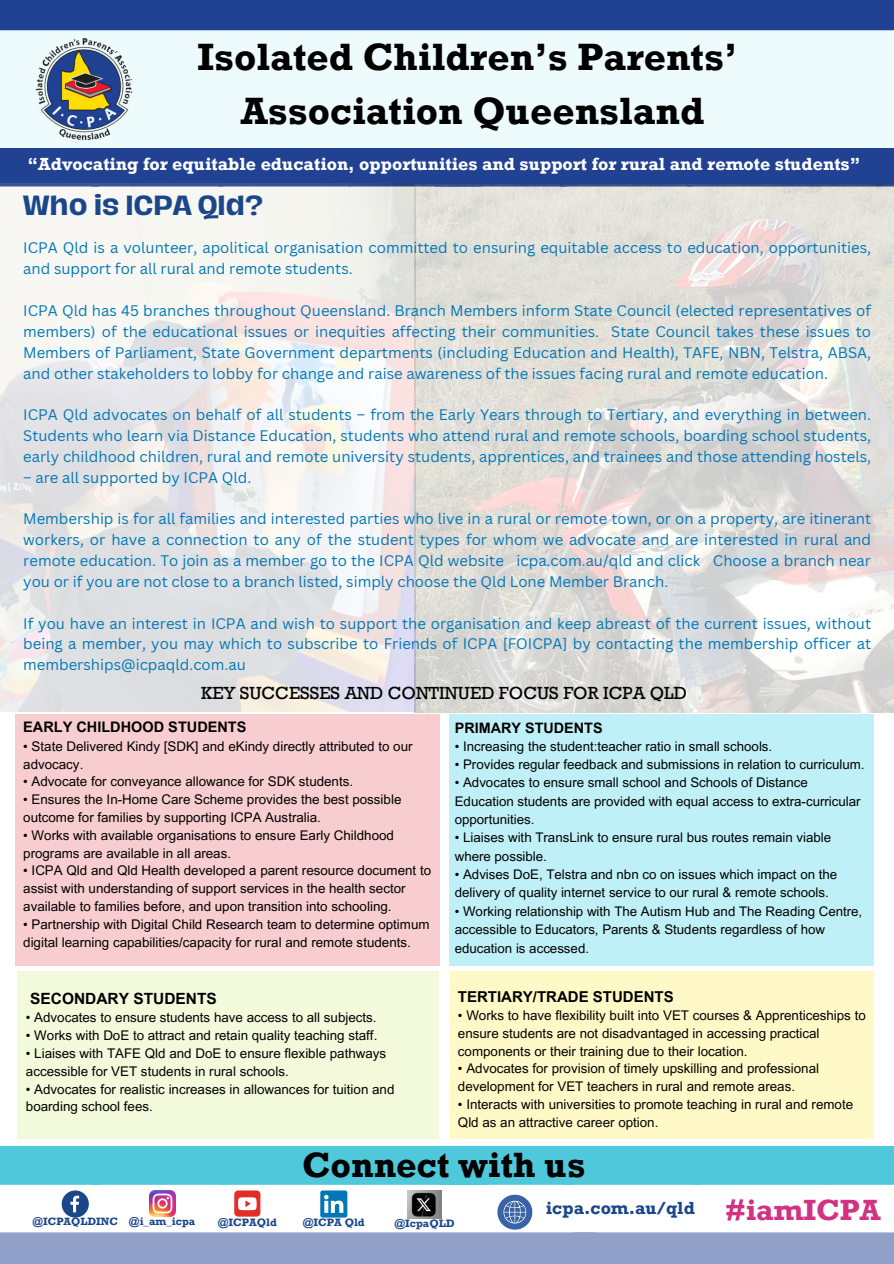
<style>
.page{position:relative;width:894px;height:1264px;background:#fff}
.page>*{position:absolute;margin:0;border:0;box-sizing:border-box;transform-origin:0 0}
.t1{font:700 39px/54px "Rockwell Std";color:#000;text-align:center}
.t2{font:700 36px "Rockwell Std";color:#000}
.t3{font:700 30px "Rockwell Std";color:#d13282}
.t4{font:700 25.35px "Hagrid Text";color:#1a4789}
.t5{font:700 18px "Rockwell Std";color:#fff}
.t6{font:18px "Rockwell Std";color:#000}
.t7{font:700 18px "Rockwell Std";color:#1a4789}
.t8{font:700 15.45px "Arial MT Pro";color:#000}
.t9{font:700 15px "Arial MT Pro";color:#000}
.t10{font:14.85px/20.9px "Canva Sans";color:#0277b5;text-align:justify}
.t11{font:700 14.55px "Arial MT Pro";color:#000}
.t12{font:700 14.4px "Arial MT Pro";color:#000}
.t13{font:13.35px/17.9px "Arial MT Pro";color:#000}
.t14{font:13.2px/18.3px "Arial MT Pro";color:#000}
.t15{font:700 10.95px "Rockwell Std";color:#1a4789}
.t16{font:700 10.8px "Rockwell Std";color:#1a4789}
.s1{font-size:10.95px}
</style>
<div class="page">
<div style="left:0;top:30px;width:893px;height:118px;background:#eefbfc"></div>
<img style="left:32px;top:37px;width:104px;height:104px">
<div style="left:0;top:0;width:893px;height:30px;background:#214192"></div>
<div style="left:0;top:148px;width:893px;height:36px;background:#214192"></div>
<div style="left:16px;top:714px;width:423px;height:251px;background:#f7cdd0"></div>
<div style="left:449px;top:714px;width:424px;height:251px;background:#c0f0f7"></div>
<div style="left:17px;top:971px;width:421px;height:167px;background:#f3fadc"></div>
<div style="left:450px;top:971px;width:423px;height:167px;background:#fff9c7"></div>
<svg style="left:0;top:1145px;width:893px;height:118px"></svg>
<img style="left:408px;top:1190px;width:33px;height:28px">
<img style="left:0;top:184px;width:893px;height:528px">
<h6 class="t1" style="left:197px;top:36px;width:541px">Isolated Children’s Parents’<br>Association Queensland</h6>
<p class="t5" style="left:28px;top:158px;width:834px">“Advocating for equitable education, opportunities and support for rural and remote students”</p>
<h1 class="t4" style="left:23px;top:193px;width:241px">Who is ICPA Qld?</h1>
<p class="t10" style="left:23px;top:237px;width:849px">ICPA Qld is a volunteer, apolitical organisation committed to ensuring equitable access to education, opportunities, and support for all rural and remote students.</p>
<p class="t10" style="left:23px;top:300px;width:849px">ICPA Qld has 45 branches throughout Queensland. Branch Members inform State Council (elected representatives of members) of the educational issues or inequities affecting their communities. State Council takes these issues to Members of Parliament, State Government departments (including Education and Health), TAFE, NBN, Telstra, ABSA, and other stakeholders to lobby for change and raise awareness of the issues facing rural and remote education.</p>
<p class="t10" style="left:23px;top:404px;width:849px">ICPA Qld advocates on behalf of all students – from the Early Years through to Tertiary, and everything in between.<br>Students who learn via Distance Education, students who attend rural and remote schools, boarding school students, early childhood children, rural and remote university students, apprentices, and trainees and those attending hostels,</p>
<p class="t10" style="left:23px;top:466px;width:230px">– are all supported by ICPA Qld.</p>
<p class="t10" style="left:23px;top:508px;width:849px">Membership is for all families and interested parties who live in a rural or remote town, or on a property, are itinerant workers, or have a connection to any of the student types for whom we advocate and are interested in rural and remote education. To join as a member go to the ICPA Qld website icpa.com.au/qld and click Choose a branch near you or if you are not close to a branch listed, simply choose the Qld Lone Member Branch.</p>
<p class="t10" style="left:23px;top:612px;width:849px">If you have an interest in ICPA and wish to support the organisation and keep abreast of the current issues, without being a member, you may which to subscribe to Friends of ICPA [FOICPA] by contacting the membership officer at memberships@icpaqld.com.au</p>
<p class="t6" style="left:201px;top:687px;width:487px">KEY SUCCESSES AND CONTINUED FOCUS FOR ICPA QLD</p>
<p class="t12" style="left:454px;top:723px;width:149px">PRIMARY STUDENTS</p>
<p class="t14" style="left:454px;top:738px;width:319px">• Increasing the student:teacher ratio in small schools.</p>
<h5 class="t14" style="left:454px;top:756px;width:411px">• Provides regular feedback and submissions in relation to curriculum.</h5>
<p class="t14" style="left:454px;top:775px;width:407px">• Advocates to ensure small school and Schools of Distance<br>Education students are provided with equal access to extra-curricular opportunities.</p>
<p class="t14" style="left:454px;top:830px;width:378px">• Liaises with TransLink to ensure rural bus routes remain viable where possible.</p>
<h3 class="t14" style="left:454px;top:867px;width:384px">• Advises DoE, Telstra and nbn co on issues which impact on the delivery of quality internet service to our rural &amp; remote schools.</h3>
<h6 class="t14" style="left:454px;top:903px;width:409px">• Working relationship with The Autism Hub and The Reading Centre, accessible to Educators, Parents &amp; Students regardless of how education is accessed.</h6>
<p class="t11" style="left:23px;top:721px;width:225px">EARLY CHILDHOOD STUDENTS</p>
<p class="t13" style="left:23px;top:738px;width:391px">• State Delivered Kindy [SDK] and eKindy directly attributed to our advocacy.</p>
<p class="t13" style="left:23px;top:774px;width:331px">• Advocate for conveyance allowance for SDK students.</p>
<p class="t13" style="left:23px;top:792px;width:379px">• Ensures the In-Home Care Scheme provides the best possible outcome for families by supporting ICPA Australia.</p>
<p class="t13" style="left:23px;top:827px;width:372px">• Works with available organisations to ensure Early Childhood programs are available in all areas.</p>
<p class="t13" style="left:23px;top:863px;width:409px">• ICPA Qld and Qld Health developed a parent resource document to assist with understanding of support services in the health sector available to families before, and upon transition into schooling.</p>
<p class="t13" style="left:23px;top:916px;width:408px">• Partnership with Digital Child Research team to determine optimum digital learning capabilities/capacity for rural and remote students.</p>
<h6 class="t8" style="left:30px;top:992px;width:188px">SECONDARY STUDENTS</h6>
<h6 class="t13" style="left:26px;top:1010px;width:352px">• Advocates to ensure students have access to all subjects.</h6>
<h6 class="t13" style="left:26px;top:1028px;width:353px">• Works with DoE to attract and retain quality teaching staff.</h6>
<h4 class="t13" style="left:26px;top:1046px;width:362px">• Liaises with TAFE Qld and DoE to ensure flexible pathways accessible for VET students in rural schools.</h4>
<p class="t13" style="left:26px;top:1081px;width:370px">• Advocates for realistic increases in allowances for tuition and boarding school fees.</p>
<p class="t9" style="left:458px;top:991px;width:217px">TERTIARY/TRADE STUDENTS</p>
<p class="t13" style="left:458px;top:1007px;width:409px">• Works to have flexibility built into VET courses &amp; Apprenticeships to ensure students are not disadvantaged in accessing practical components or their training due to their location.</p>
<p class="t13" style="left:458px;top:1061px;width:362px">• Advocates for provision of timely upskilling and professional development for VET teachers in rural and remote areas.</p>
<p class="t13" style="left:458px;top:1096px;width:396px">• Interacts with universities to promote teaching in rural and remote<br>Qld as an attractive career option.</p>
<p class="t2" style="left:302px;top:1152px;width:284px">Connect with us</p>
<p class="t16" style="left:33px;top:1217px;width:164px">@ICPAQLDINC <span class="s1">@i_am_icpa</span></p>
<p class="t15" style="left:218px;top:1218px;width:61px">@ICPAQld</p>
<p class="t15" style="left:303px;top:1218px;width:64px">@ICPA Qld</p>
<p class="t15" style="left:394px;top:1219px;width:62px">@IcpaQLD</p>
<p class="t7" style="left:545px;top:1202px;width:150px">icpa.com.au/qld</p>
<p class="t3" style="left:725px;top:1199px;width:156px">#iamICPA</p>
</div>
